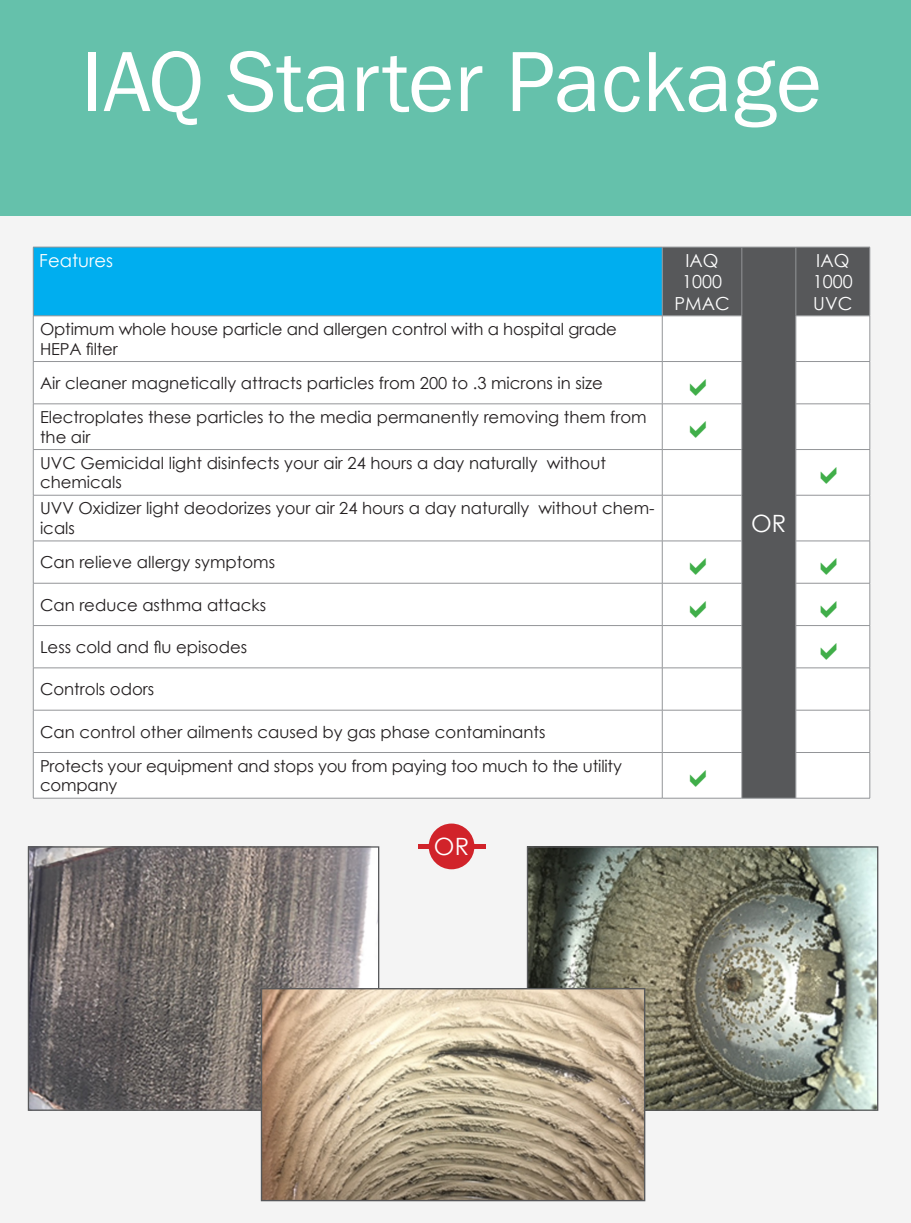
<style>
.page{position:relative;width:911px;height:1223px;background:#fff}
.page>*{position:absolute;margin:0;border:0;box-sizing:border-box;transform-origin:0 0}
.t1{font:88.35px "Franklin Gothic";color:#fff}
.t2{font:23.85px "Century Gothic";color:#fff}
.t3{font:18px/21.6px "Century Gothic";color:#fff;text-align:center}
.t4{font:16.5px/19.8px "Century Gothic";color:#231f20}
</style>
<div class="page">
<div style="left:0;top:22px;width:911px;height:1200px;background:#f4f4f4"></div>
<div style="left:33px;top:247px;width:629px;height:69px;background:#00aeef"></div>
<div style="left:663px;top:248px;width:206px;height:68px;background:#57585a"></div>
<svg style="left:34px;top:316px;width:835px;height:482px;fill:#fff"></svg>
<hr style="left:33px;top:247px;width:629px;height:1px;background:#939598">
<hr style="left:33px;top:247px;width:1px;height:68px;background:#939598">
<hr style="left:33px;top:315px;width:629px;height:1px;background:#939598">
<hr style="left:33px;top:316px;width:1px;height:45px;background:#939598">
<hr style="left:662px;top:316px;width:1px;height:45px;background:#939598">
<hr style="left:869px;top:316px;width:1px;height:45px;background:#939598">
<hr style="left:33px;top:361px;width:629px;height:1px;background:#939598">
<hr style="left:33px;top:362px;width:1px;height:41px;background:#939598">
<hr style="left:662px;top:361px;width:80px;height:1px;background:#939598">
<hr style="left:662px;top:362px;width:1px;height:41px;background:#939598">
<hr style="left:796px;top:361px;width:74px;height:1px;background:#939598">
<hr style="left:869px;top:362px;width:1px;height:41px;background:#939598">
<hr style="left:33px;top:403px;width:629px;height:1px;background:#939598">
<hr style="left:33px;top:404px;width:1px;height:45px;background:#939598">
<hr style="left:662px;top:403px;width:80px;height:1px;background:#939598">
<hr style="left:662px;top:404px;width:1px;height:45px;background:#939598">
<hr style="left:796px;top:403px;width:74px;height:1px;background:#939598">
<hr style="left:869px;top:404px;width:1px;height:45px;background:#939598">
<hr style="left:33px;top:449px;width:629px;height:1px;background:#939598">
<hr style="left:33px;top:450px;width:1px;height:45px;background:#939598">
<hr style="left:662px;top:449px;width:80px;height:1px;background:#939598">
<hr style="left:662px;top:450px;width:1px;height:45px;background:#939598">
<hr style="left:796px;top:449px;width:74px;height:1px;background:#939598">
<hr style="left:869px;top:450px;width:1px;height:45px;background:#939598">
<hr style="left:33px;top:495px;width:629px;height:1px;background:#939598">
<hr style="left:33px;top:495px;width:1px;height:45px;background:#939598">
<hr style="left:662px;top:495px;width:80px;height:1px;background:#939598">
<hr style="left:662px;top:495px;width:1px;height:45px;background:#939598">
<hr style="left:796px;top:495px;width:74px;height:1px;background:#939598">
<hr style="left:869px;top:495px;width:1px;height:45px;background:#939598">
<hr style="left:33px;top:540px;width:629px;height:1px;background:#939598">
<hr style="left:33px;top:541px;width:1px;height:42px;background:#939598">
<hr style="left:662px;top:540px;width:80px;height:1px;background:#939598">
<hr style="left:662px;top:541px;width:1px;height:42px;background:#939598">
<hr style="left:796px;top:540px;width:74px;height:1px;background:#939598">
<hr style="left:869px;top:541px;width:1px;height:42px;background:#939598">
<hr style="left:33px;top:583px;width:629px;height:1px;background:#939598">
<hr style="left:33px;top:583px;width:1px;height:42px;background:#939598">
<hr style="left:662px;top:583px;width:80px;height:1px;background:#939598">
<hr style="left:662px;top:583px;width:1px;height:42px;background:#939598">
<hr style="left:796px;top:583px;width:74px;height:1px;background:#939598">
<hr style="left:869px;top:583px;width:1px;height:42px;background:#939598">
<hr style="left:33px;top:625px;width:629px;height:1px;background:#939598">
<hr style="left:33px;top:625px;width:1px;height:42px;background:#939598">
<hr style="left:662px;top:625px;width:80px;height:1px;background:#939598">
<hr style="left:662px;top:625px;width:1px;height:42px;background:#939598">
<hr style="left:796px;top:625px;width:74px;height:1px;background:#939598">
<hr style="left:869px;top:625px;width:1px;height:42px;background:#939598">
<hr style="left:33px;top:667px;width:629px;height:1px;background:#939598">
<hr style="left:33px;top:668px;width:1px;height:42px;background:#939598">
<hr style="left:662px;top:667px;width:80px;height:1px;background:#939598">
<hr style="left:662px;top:668px;width:1px;height:42px;background:#939598">
<hr style="left:796px;top:667px;width:74px;height:1px;background:#939598">
<hr style="left:869px;top:668px;width:1px;height:42px;background:#939598">
<hr style="left:33px;top:710px;width:629px;height:1px;background:#939598">
<hr style="left:33px;top:710px;width:1px;height:42px;background:#939598">
<hr style="left:662px;top:710px;width:80px;height:1px;background:#939598">
<hr style="left:662px;top:710px;width:1px;height:42px;background:#939598">
<hr style="left:796px;top:710px;width:74px;height:1px;background:#939598">
<hr style="left:869px;top:710px;width:1px;height:42px;background:#939598">
<hr style="left:33px;top:752px;width:629px;height:1px;background:#939598">
<hr style="left:33px;top:752px;width:1px;height:46px;background:#939598">
<hr style="left:662px;top:752px;width:80px;height:1px;background:#939598">
<hr style="left:662px;top:752px;width:1px;height:46px;background:#939598">
<hr style="left:796px;top:752px;width:74px;height:1px;background:#939598">
<hr style="left:869px;top:752px;width:1px;height:46px;background:#939598">
<hr style="left:33px;top:798px;width:629px;height:1px;background:#939598">
<hr style="left:662px;top:798px;width:80px;height:1px;background:#939598">
<hr style="left:796px;top:798px;width:74px;height:1px;background:#939598">
<hr style="left:662px;top:247px;width:80px;height:1px;background:#939598">
<hr style="left:662px;top:247px;width:1px;height:68px;background:#939598">
<hr style="left:662px;top:315px;width:80px;height:1px;background:#939598">
<hr style="left:742px;top:247px;width:54px;height:1px;background:#939598">
<hr style="left:741px;top:247px;width:1px;height:68px;background:#939598">
<hr style="left:741px;top:316px;width:1px;height:45px;background:#939598">
<hr style="left:795px;top:316px;width:1px;height:45px;background:#939598">
<hr style="left:741px;top:362px;width:1px;height:41px;background:#939598">
<hr style="left:795px;top:362px;width:1px;height:41px;background:#939598">
<hr style="left:741px;top:404px;width:1px;height:45px;background:#939598">
<hr style="left:795px;top:404px;width:1px;height:45px;background:#939598">
<hr style="left:741px;top:450px;width:1px;height:45px;background:#939598">
<hr style="left:795px;top:450px;width:1px;height:45px;background:#939598">
<hr style="left:741px;top:495px;width:1px;height:45px;background:#939598">
<hr style="left:795px;top:495px;width:1px;height:45px;background:#939598">
<hr style="left:741px;top:541px;width:1px;height:42px;background:#939598">
<hr style="left:795px;top:541px;width:1px;height:42px;background:#939598">
<hr style="left:741px;top:583px;width:1px;height:42px;background:#939598">
<hr style="left:795px;top:583px;width:1px;height:42px;background:#939598">
<hr style="left:741px;top:625px;width:1px;height:42px;background:#939598">
<hr style="left:795px;top:625px;width:1px;height:42px;background:#939598">
<hr style="left:741px;top:668px;width:1px;height:42px;background:#939598">
<hr style="left:795px;top:668px;width:1px;height:42px;background:#939598">
<hr style="left:741px;top:710px;width:1px;height:42px;background:#939598">
<hr style="left:795px;top:710px;width:1px;height:42px;background:#939598">
<hr style="left:741px;top:752px;width:1px;height:46px;background:#939598">
<hr style="left:795px;top:752px;width:1px;height:46px;background:#939598">
<hr style="left:742px;top:798px;width:54px;height:1px;background:#939598">
<hr style="left:796px;top:247px;width:74px;height:1px;background:#939598">
<hr style="left:795px;top:247px;width:1px;height:68px;background:#939598">
<hr style="left:869px;top:247px;width:1px;height:68px;background:#939598">
<hr style="left:796px;top:315px;width:74px;height:1px;background:#939598">
<div style="left:6px;top:0;width:905px;height:216px;background:#65c1ab"></div>
<div style="left:0;top:0;width:6px;height:216px;background:#65c1ab"></div>
<img style="left:30px;top:848px;width:346px;height:260px">
<div style="left:28px;top:846px;width:351px;height:264px;border:1px solid #57585a"></div>
<img style="left:529px;top:848px;width:347px;height:260px">
<div style="left:527px;top:846px;width:351px;height:264px;border:1px solid #57585a"></div>
<img style="left:263px;top:990px;width:380px;height:209px">
<div style="left:261px;top:988px;width:384px;height:213px;border:1px solid #57585a"></div>
<div style="left:429px;top:823px;width:45px;height:46px;background:#d1232a;border-radius:50%"></div>
<hr style="left:418px;top:844px;width:67px;height:4px;background:#d1232a">
<svg style="left:690px;top:379px;width:16px;height:17px"></svg>
<svg style="left:690px;top:421px;width:16px;height:17px"></svg>
<svg style="left:821px;top:467px;width:16px;height:17px"></svg>
<svg style="left:690px;top:558px;width:16px;height:17px"></svg>
<svg style="left:821px;top:558px;width:16px;height:17px"></svg>
<svg style="left:690px;top:600px;width:16px;height:17px"></svg>
<svg style="left:821px;top:600px;width:16px;height:17px"></svg>
<svg style="left:821px;top:643px;width:16px;height:17px"></svg>
<svg style="left:690px;top:769px;width:16px;height:18px"></svg>
<p class="t1" style="left:81px;top:27px;width:742px">IAQ Starter Package</p>
<p class="t3" style="left:39px;top:249px;width:75px">Features</p>
<p class="t3" style="left:674px;top:249px;width:57px">IAQ<br>1000<br>PMAC</p>
<p class="t4" style="left:40px;top:319px;width:578px">Optimum whole house particle and allergen control with a hospital grade<br>HEPA filter</p>
<p class="t4" style="left:40px;top:373px;width:564px">Air cleaner magnetically attracts particles from 200 to .3 microns in size</p>
<p class="t4" style="left:40px;top:407px;width:608px">Electroplates these particles to the media permanently removing them from the air</p>
<p class="t4" style="left:40px;top:452px;width:567px">UVC Gemicidal light disinfects your air 24 hours a day naturally without chemicals</p>
<p class="t4" style="left:40px;top:498px;width:616px">UVV Oxidizer light deodorizes your air 24 hours a day naturally without chem&shy;icals</p>
<p class="t4" style="left:40px;top:552px;width:237px">Can relieve allergy symptoms</p>
<p class="t4" style="left:40px;top:594px;width:228px">Can reduce asthma attacks</p>
<p class="t4" style="left:40px;top:636px;width:209px">Less cold and flu episodes</p>
<p class="t4" style="left:40px;top:679px;width:116px">Controls odors</p>
<p class="t4" style="left:40px;top:721px;width:507px">Can control other ailments caused by gas phase contaminants</p>
<p class="t4" style="left:40px;top:755px;width:583px">Protects your equipment and stops you from paying too much to the utility company</p>
<p class="t2" style="left:434px;top:830px;width:37px">OR</p>
<p class="t2" style="left:751px;top:506px;width:37px">OR</p>
<p class="t3" style="left:813px;top:249px;width:41px;text-align:left">IAQ<br>1000<br>UVC</p>
</div>
